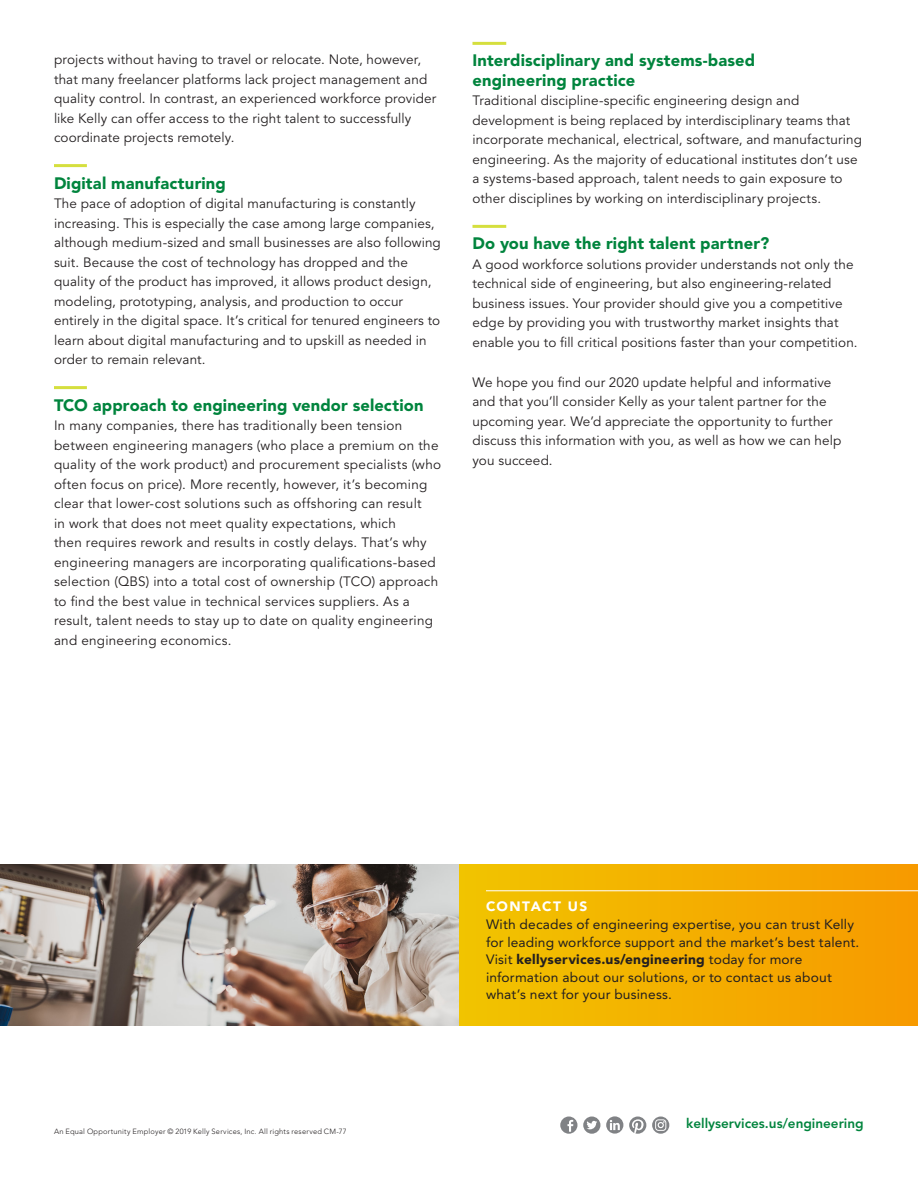
<style>
.page{position:relative;width:918px;height:1188px;background:#fff}
.page>*{position:absolute;margin:0;border:0;box-sizing:border-box;transform-origin:0 0}
.Body_8_5_10_5{font:900 16.5px/19.5px "Avenir LT Std";letter-spacing:.01em;color:#00843d}
.Body_8_5_10_5-2{font:13.5px/19.5px "Avenir LT Std";letter-spacing:.01em;color:#231f20}
.Body_8_5_10_5-3{font:13.5px/17.7px "Avenir LT Std";letter-spacing:.01em;color:#231f20}
.t1{font:800 13.5px "Avenir LT Std";color:#00843d}
.Body_8_5_10_5-4{font:900 13.5px "Avenir LT Std";letter-spacing:.1em;color:#fff}
.t2{font:300 7.5px "Avenir LT Std";letter-spacing:.025em;color:#231f20}
.s1{font-weight:900}
</style>
<div class="page">
<div style="left:459px;top:864px;width:459px;height:162px;background:linear-gradient(to right,#f1c400,#f79a00)"></div>
<img style="left:0;top:864px;width:459px;height:162px">
<hr style="left:54px;top:164px;width:33px;height:3px;background:#d5df3e">
<hr style="left:54px;top:386px;width:33px;height:3px;background:#d5df3e">
<hr style="left:472px;top:42px;width:34px;height:3px;background:#d5df3e">
<hr style="left:472px;top:225px;width:34px;height:3px;background:#d5df3e">
<hr style="left:486px;top:890px;width:432px;height:1px;background:#fff">
<svg style="left:560px;top:1117px;width:17px;height:17px"></svg>
<svg style="left:606px;top:1116px;width:17px;height:18px"></svg>
<svg style="left:583px;top:1117px;width:17px;height:17px"></svg>
<svg style="left:652px;top:1117px;width:17px;height:17px"></svg>
<svg style="left:629px;top:1117px;width:17px;height:17px"></svg>
<p class="Body_8_5_10_5-2" style="left:54px;top:50px;width:384px">projects without having to travel or relocate. Note, however, that many freelancer platforms lack project management and quality control. In contrast, an experienced workforce provider like Kelly can offer access to the right talent to successfully coordinate projects remotely.</p>
<p class="Body_8_5_10_5" style="left:54px;top:173px;width:173px">Digital manufacturing</p>
<p class="Body_8_5_10_5-2" style="left:54px;top:194px;width:388px">The pace of adoption of digital manufacturing is constantly increasing. This is especially the case among large companies, although medium-sized and small businesses are also following suit. Because the cost of technology has dropped and the quality of the product has improved, it allows product design, modeling, prototyping, analysis, and production to occur entirely in the digital space. It’s critical for tenured engineers to learn about digital manufacturing and to upskill as needed in order to remain relevant.</p>
<p class="Body_8_5_10_5" style="left:54px;top:395px;width:371px">TCO approach to engineering vendor selection</p>
<p class="Body_8_5_10_5-2" style="left:54px;top:416px;width:389px">In many companies, there has traditionally been tension between engineering managers (who place a premium on the quality of the work product) and procurement specialists (who often focus on price). More recently, however, it’s becoming clear that lower-cost solutions such as offshoring can result<br>in work that does not meet quality expectations, which<br>then requires rework and results in costly delays. That’s why engineering managers are incorporating qualifications-based selection (QBS) into a total cost of ownership (TCO) approach to find the best value in technical services suppliers. As a result, talent needs to stay up to date on quality engineering and engineering economics.</p>
<p class="Body_8_5_10_5" style="left:472px;top:51px;width:284px">Interdisciplinary and systems-based engineering practice</p>
<p class="Body_8_5_10_5-2" style="left:472px;top:91px;width:391px">Traditional discipline-specific engineering design and development is being replaced by interdisciplinary teams that incorporate mechanical, electrical, software, and manufacturing engineering. As the majority of educational institutes don’t use a systems-based approach, talent needs to gain exposure to other disciplines by working on interdisciplinary projects.</p>
<p class="Body_8_5_10_5" style="left:472px;top:234px;width:298px">Do you have the right talent partner?</p>
<p class="Body_8_5_10_5-2" style="left:472px;top:255px;width:387px">A good workforce solutions provider understands not only the technical side of engineering, but also engineering-related business issues. Your provider should give you a competitive edge by providing you with trustworthy market insights that enable you to fill critical positions faster than your competition.</p>
<p class="Body_8_5_10_5-2" style="left:472px;top:373px;width:370px">We hope you find our 2020 update helpful and informative and that you’ll consider Kelly as your talent partner for the upcoming year. We’d appreciate the opportunity to further discuss this information with you, as well as how we can help you succeed.</p>
<p class="t2" style="left:54px;top:1127px;width:294px">An Equal Opportunity Employer © 2019 Kelly Services, Inc. All rights reserved CM-77</p>
<p class="Body_8_5_10_5-4" style="left:486px;top:898px;width:103px">CONTACT US</p>
<p class="Body_8_5_10_5-3" style="left:486px;top:916px;width:375px">With decades of engineering expertise, you can trust Kelly for leading workforce support and the market’s best talent.<br>Visit <span class="s1">kellyservices.us/engineering</span> today for more information about our solutions, or to contact us about what’s next for your business.</p>
<p class="t1" style="left:686px;top:1115px;width:179px">kellyservices.us/engineering</p>
</div>
